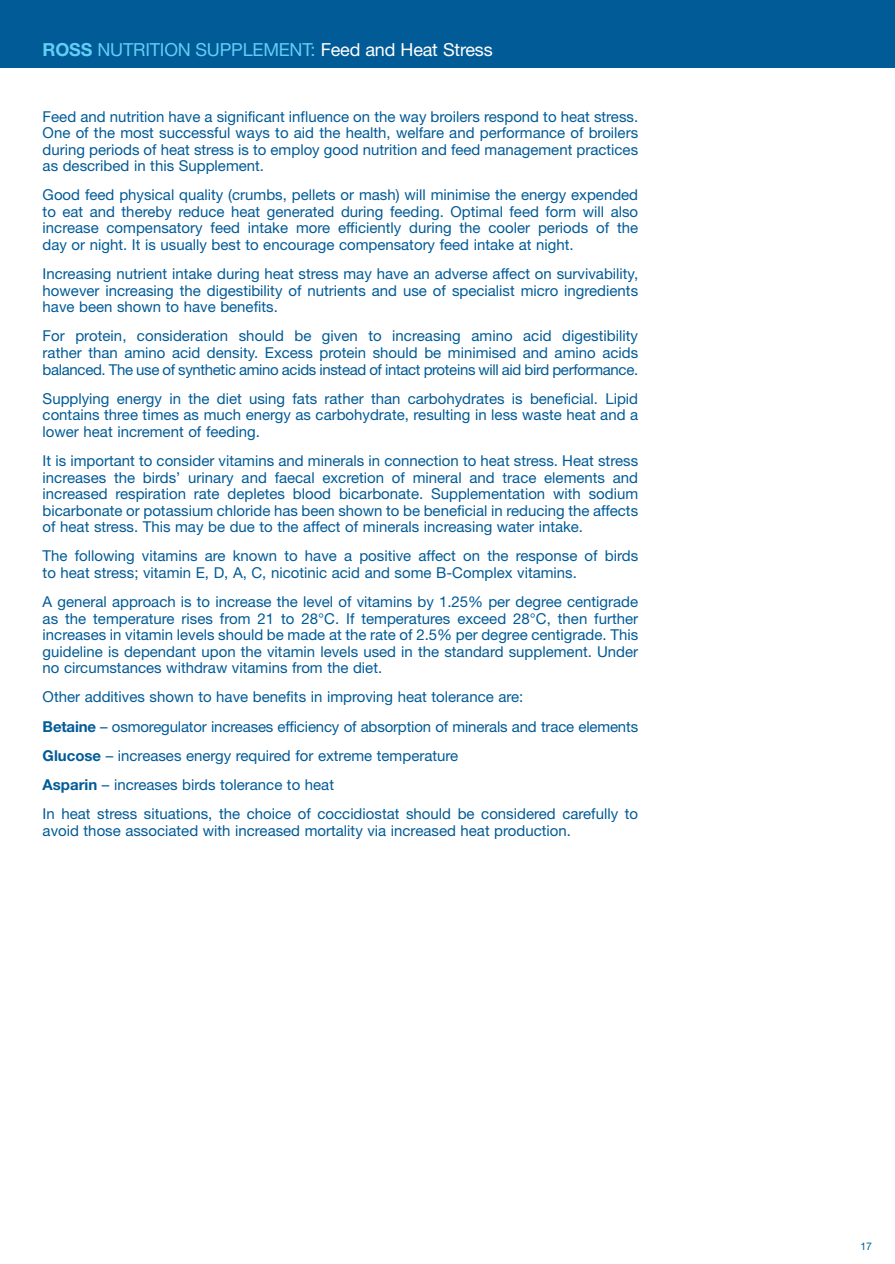
<style>
.page{position:relative;width:895px;height:1264px;background:#fff}
.page>*{position:absolute;margin:0;border:0;box-sizing:border-box;transform-origin:0 0}
.t1{font:18px "Helvetica Neue";letter-spacing:-.01em;color:#62cdf5}
.t2{font:15px/16.5px "Helvetica Neue";color:#005b97;text-align:justify}
.t3{font:10.5px "Helvetica Neue";color:#005b97}
.s1{font-weight:700}
.s2{color:#fff}
</style>
<div class="page">
<div style="left:0;top:0;width:895px;height:68px;background:#005b97"></div>
<p class="t1" style="left:43px;top:43px;width:451px"><span class="s1">ROSS</span> NUTRITION SUPPLEMENT: <span class="s2">Feed and Heat Stress</span></p>
<p class="t2" style="left:43px;top:109px;width:597px">Feed and nutrition have a significant influence on the way broilers respond to heat stress.<br>One of the most successful ways to aid the health, welfare and performance of broilers during periods of heat stress is to employ good nutrition and feed management practices as described in this Supplement.</p>
<p class="t2" style="left:43px;top:188px;width:597px">Good feed physical quality (crumbs, pellets or mash) will minimise the energy expended to eat and thereby reduce heat generated during feeding. Optimal feed form will also increase compensatory feed intake more efficiently during the cooler periods of the day or night. It is usually best to encourage compensatory feed intake at night.</p>
<p class="t2" style="left:43px;top:267px;width:597px">Increasing nutrient intake during heat stress may have an adverse affect on survivability, however increasing the digestibility of nutrients and use of specialist micro ingredients have been shown to have benefits.</p>
<p class="t2" style="left:43px;top:329px;width:597px">For protein, consideration should be given to increasing amino acid digestibility rather than amino acid density. Excess protein should be minimised and amino acids balanced. The use of synthetic amino acids instead of intact proteins will aid bird performance.</p>
<p class="t2" style="left:43px;top:392px;width:597px">Supplying energy in the diet using fats rather than carbohydrates is beneficial. Lipid contains three times as much energy as carbohydrate, resulting in less waste heat and a lower heat increment of feeding.</p>
<p class="t2" style="left:43px;top:454px;width:597px">It is important to consider vitamins and minerals in connection to heat stress. Heat stress increases the birds’ urinary and faecal excretion of mineral and trace elements and increased respiration rate depletes blood bicarbonate. Supplementation with sodium bicarbonate or potassium chloride has been shown to be beneficial in reducing the affects of heat stress. This may be due to the affect of minerals increasing water intake.</p>
<p class="t2" style="left:43px;top:549px;width:597px">The following vitamins are known to have a positive affect on the response of birds to heat stress; vitamin E, D, A, C, nicotinic acid and some B-Complex vitamins.</p>
<p class="t2" style="left:43px;top:595px;width:597px">A general approach is to increase the level of vitamins by 1.25% per degree centigrade as the temperature rises from 21 to 28°C. If temperatures exceed 28°C, then further increases in vitamin levels should be made at the rate of 2.5% per degree centigrade. This guideline is dependant upon the vitamin levels used in the standard supplement. Under no circumstances withdraw vitamins from the diet.</p>
<p class="t2" style="left:43px;top:684px;width:597px;line-height:29.2px;text-align:left">Other additives shown to have benefits in improving heat tolerance are:<br><span class="s1">Betaine</span> – osmoregulator increases efficiency of absorption of minerals and trace elements <span class="s1">Glucose</span> – increases energy required for extreme temperature<br><span class="s1">Asparin</span> – increases birds tolerance to heat<br>In heat stress situations, the choice of coccidiostat should be considered carefully to</p>
<p class="t2" style="left:43px;top:824px;width:530px">avoid those associated with increased mortality via increased heat production.</p>
<p class="t3" style="left:860px;top:1242px;width:13px">17</p>
</div>
